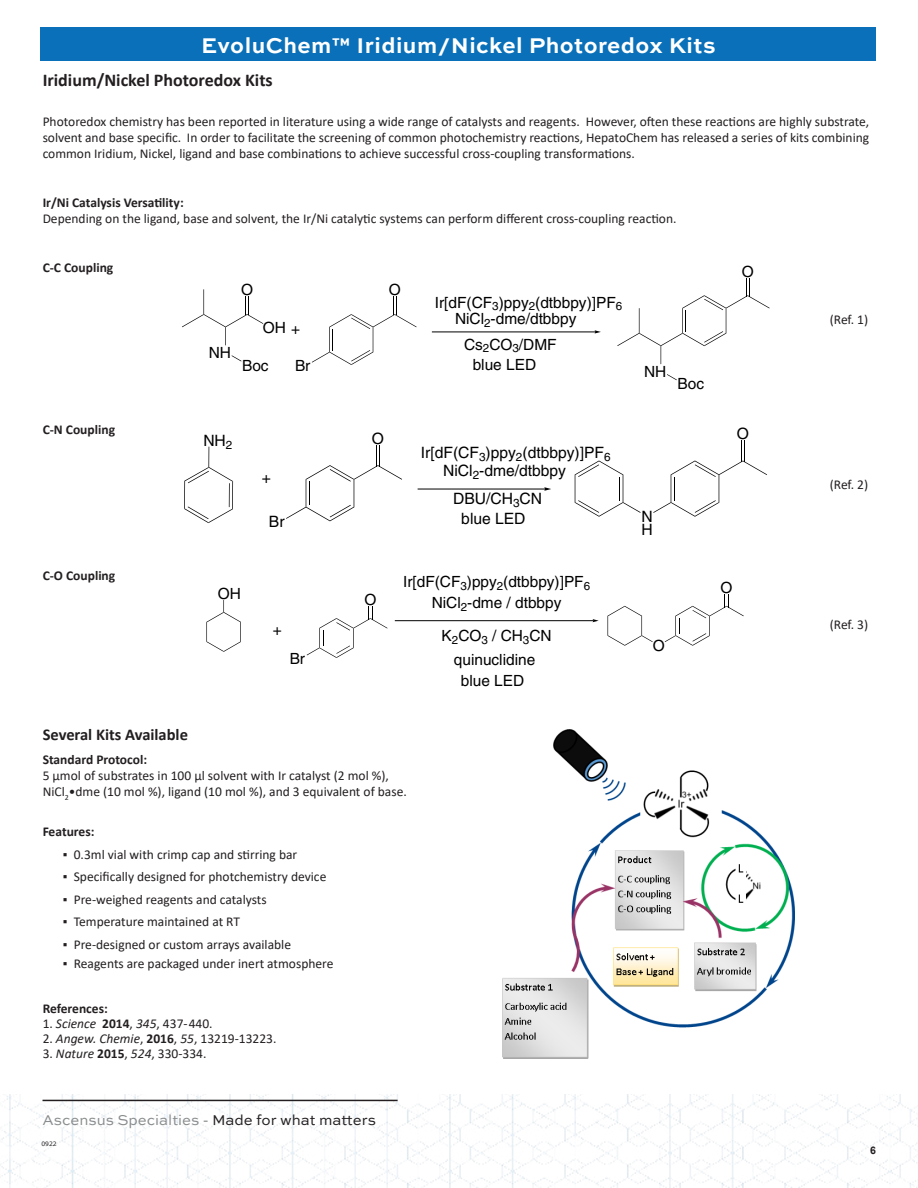
<style>
.page{position:relative;width:918px;height:1188px;background:#fff}
.page>*{position:absolute;margin:0;border:0;box-sizing:border-box;transform-origin:0 0}
.t1{font:700 22.5px "Sweet Sans Pro";letter-spacing:.02em;color:#fff}
.t2{font:700 18px "Calibri";color:#231f20}
.t3{font:700 16.5px "Calibri";color:#231f20}
.t4{font:15.6px/13px "Helvetica";color:#000}
.t5{font:15.45px/16.4px "Helvetica";color:#000}
.t6{font:15px "Sweet Sans Pro";color:#898c8d}
.t7{font:13.5px/16.2px "Calibri";color:#231f20;text-align:justify}
.t8{font:700 13.5px "Calibri";color:#231f20}
.t9{font:700 10.5px "Arial";color:#231f20}
.t10{font:6px "Verdana";color:#231f20}
.s1{font-style:italic}
.s2{font-weight:700}
.s3{color:#231f20}
</style>
<div class="page">
<img style="left:0;top:1095px;width:918px;height:93px">
<hr style="left:43px;top:1100px;width:355px;height:1px;background:#231f20">
<svg style="left:182px;top:289px;width:81px;height:56px"></svg>
<svg style="left:232px;top:355px;width:9px;height:6px"></svg>
<svg style="left:312px;top:296px;width:105px;height:69px"></svg>
<svg style="left:617px;top:278px;width:153px;height:86px"></svg>
<svg style="left:667px;top:374px;width:10px;height:6px"></svg>
<hr style="left:432px;top:332px;width:163px;height:1px;background:#000">
<svg style="left:594px;top:330px;width:7px;height:4px"></svg>
<svg style="left:286px;top:445px;width:116px;height:76px"></svg>
<svg style="left:653px;top:440px;width:114px;height:77px"></svg>
<hr style="left:418px;top:489px;width:127px;height:1px;background:#000">
<svg style="left:544px;top:487px;width:7px;height:4px"></svg>
<svg style="left:184px;top:447px;width:49px;height:76px"></svg>
<svg style="left:575px;top:461px;width:66px;height:56px"></svg>
<svg style="left:307px;top:606px;width:81px;height:52px"></svg>
<hr style="left:395px;top:620px;width:198px;height:1px;background:#000">
<svg style="left:593px;top:619px;width:6px;height:3px"></svg>
<svg style="left:206px;top:600px;width:35px;height:52px"></svg>
<svg style="left:665px;top:594px;width:79px;height:52px"></svg>
<svg style="left:608px;top:606px;width:45px;height:40px"></svg>
<img style="left:503px;top:730px;width:292px;height:328px">
<div style="left:40px;top:27px;width:836px;height:34px;background:#0970b9"></div>
<p class="t1" style="left:201px;top:28px;width:516px">EvoluChem™ Iridium/Nickel Photoredox Kits</p>
<p class="t2" style="left:43px;top:67px;width:232px">Iridium/Nickel Photoredox Kits</p>
<p class="t7" style="left:43px;top:113px;width:828px">Photoredox chemistry has been reported in literature using a wide range of catalysts and reagents. However, often these reactions are highly substrate, solvent and base specific. In order to facilitate the screening of common photochemistry reactions, HepatoChem has released a series of kits combining common Iridium, Nickel, ligand and base combinations to achieve successful cross-coupling transformations.</p>
<p class="t8" style="left:43px;top:193px;width:143px">Ir/Ni Catalysis Versatility:</p>
<p class="t7" style="left:43px;top:210px;width:635px">Depending on the ligand, base and solvent, the Ir/Ni catalytic systems can perform different cross-coupling reaction.</p>
<p class="t8" style="left:43px;top:258px;width:72px">C-C Coupling</p>
<p class="t5" style="left:742px;top:263px;width:14px">O</p>
<p class="t8" style="left:43px;top:420px;width:74px">C-N Coupling</p>
<p class="t8" style="left:43px;top:566px;width:74px">C-O Coupling</p>
<p class="t5" style="left:209px;top:344px;width:24px">NH</p>
<p class="t5" style="left:241px;top:282px;width:14px">O</p>
<p class="t5" style="left:263px;top:319px;width:39px">OH +</p>
<p class="t5" style="left:242px;top:357px;width:28px">Boc</p>
<p class="t5" style="left:295px;top:357px;width:17px">Br</p>
<p class="t4" style="left:203px;top:434px;width:31px">NH<sub>2</sub></p>
<p class="t4" style="left:262px;top:471px;width:11px">+</p>
<p class="t4" style="left:269px;top:515px;width:17px">Br</p>
<p class="t5" style="left:218px;top:585px;width:25px">OH</p>
<p class="t5" style="left:273px;top:621px;width:10px">+</p>
<p class="t5" style="left:290px;top:650px;width:17px">Br</p>
<p class="t5" style="left:389px;top:282px;width:14px">O</p>
<p class="t5" style="left:455px;top:294px;width:169px;text-indent:-20px">Ir[dF(CF<sub>3</sub>)ppy<sub>2</sub>(dtbbpy)]PF<sub>6<br></sub>NiCl<sub>2</sub>-dme/dtbbpy</p>
<p class="t5" style="left:473px;top:334px;width:85px;line-height:20.7px;text-indent:-9px">Cs<sub>2</sub>CO<sub>3</sub>/DMF blue LED</p>
<p class="t4" style="left:372px;top:432px;width:14px">O</p>
<p class="t4" style="left:443px;top:443px;width:169px;line-height:18px;text-indent:-22px">Ir[dF(CF<sub>3</sub>)ppy<sub>2</sub>(dtbbpy)]PF<sub>6<br></sub>NiCl<sub>2</sub>-dme/dtbbpy</p>
<p class="t4" style="left:453px;top:489px;width:90px;line-height:19.4px;text-align:center">DBU/CH<sub>3</sub>CN blue LED</p>
<p class="t5" style="left:364px;top:591px;width:13px">O</p>
<p class="t5" style="left:403px;top:571px;width:189px;line-height:21.5px;text-align:center">Ir[dF(CF<sub>3</sub>)ppy<sub>2</sub>(dtbbpy)]PF<sub>6<br></sub>NiCl<sub>2</sub>-dme / dtbbpy</p>
<p class="t5" style="left:442px;top:627px;width:111px">K<sub>2</sub>CO<sub>3</sub> / CH<sub>3</sub>CN</p>
<p class="t5" style="left:461px;top:672px;width:65px">blue LED</p>
<p class="t5" style="left:454px;top:651px;width:83px">quinuclidine</p>
<p class="t3" style="left:43px;top:723px;width:147px">Several Kits Available</p>
<p class="t8" style="left:43px;top:750px;width:106px">Standard Protocol:</p>
<p class="t7" style="left:43px;top:767px;width:348px">5 µmol of substrates in 100 µl solvent with Ir catalyst (2 mol %),</p>
<p class="t7" style="left:43px;top:783px;width:366px">NiCl<sub>2</sub>•dme (10 mol %), ligand (10 mol %), and 3 equivalent of base.</p>
<p class="t8" style="left:43px;top:822px;width:53px">Features:</p>
<p class="t7" style="left:63px;top:846px;width:236px">▪ 0.3ml vial with crimp cap and stirring bar</p>
<p class="t7" style="left:63px;top:868px;width:265px">▪ Specifically designed for photchemistry device</p>
<p class="t7" style="left:63px;top:891px;width:205px">▪ Pre-weighed reagents and catalysts</p>
<p class="t7" style="left:63px;top:913px;width:179px">▪ Temperature maintained at RT</p>
<p class="t7" style="left:63px;top:936px;width:230px">▪ Pre-designed or custom arrays available</p>
<p class="t7" style="left:63px;top:955px;width:272px">▪ Reagents are packaged under inert atmosphere</p>
<p class="t8" style="left:43px;top:999px;width:67px">References:</p>
<p class="t7" style="left:43px;top:1015px;width:172px">1. <span class="s1">Science</span> <span class="s2">2014</span>, <span class="s1">345</span>, 437-440.</p>
<p class="t7" style="left:43px;top:1030px;width:235px">2. <span class="s1">Angew. Chemie</span>, <span class="s2">2016</span>, <span class="s1">55</span>, 13219-13223.</p>
<p class="t7" style="left:43px;top:1045px;width:165px">3. <span class="s1">Nature</span> <span class="s2">2015</span>, <span class="s1">524</span>, 330-334.</p>
<p class="t5" style="left:644px;top:363px;width:24px">NH</p>
<p class="t5" style="left:677px;top:376px;width:28px">Boc</p>
<p class="t4" style="left:737px;top:427px;width:14px">O</p>
<p class="t4" style="left:641px;top:510px;width:13px">N<br>H</p>
<p class="t5" style="left:653px;top:638px;width:13px">O</p>
<p class="t5" style="left:721px;top:579px;width:13px">O</p>
<p class="t6" style="left:43px;top:1110px;width:335px">Ascensus Specialties - <span class="s3">Made for what matters</span></p>
<p class="t10" style="left:41px;top:1140px;width:17px">0922</p>
<p class="t7" style="left:830px;top:312px;width:40px">(Ref. 1)</p>
<p class="t7" style="left:830px;top:476px;width:40px">(Ref. 2)</p>
<p class="t7" style="left:830px;top:616px;width:40px">(Ref. 3)</p>
<p class="t9" style="left:870px;top:1142px;width:7px">6</p>
</div>
